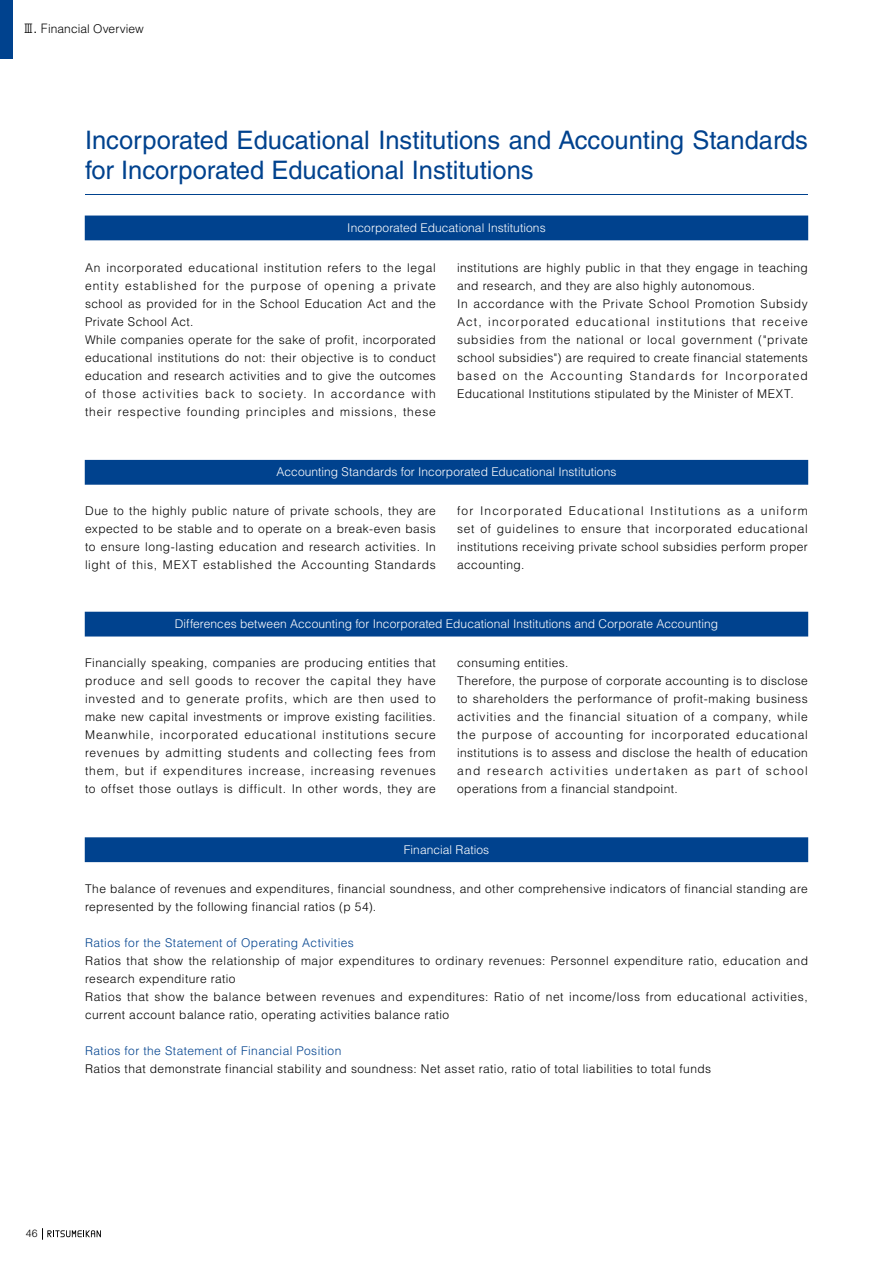
<style>
.page{position:relative;width:893px;height:1263px;background:#fff}
.page>*{position:absolute;margin:0;border:0;box-sizing:border-box;transform-origin:0 0}
.t1{font:25.5px/30px "Helvetica LT Std";color:#00428e}
.t2{font:300 12px/18px "Helvetica LT Std";letter-spacing:.04em;color:#000}
.t3{font:300 12px "Helvetica LT Std";letter-spacing:.005em;color:#fff}
.t4{font:300 12px "Helvetica LT Std";letter-spacing:.035em;color:#00428e}
.t5{font:300 12px "Helvetica LT Std";letter-spacing:.005em;color:#000}
.t6{font:300 10.5px "Helvetica LT Std";color:#000}
.s1{font-family:"UD Shin Go Pr 6"}
</style>
<div class="page">
<div style="left:0;top:0;width:13px;height:59px;background:#00428e"></div>
<svg style="left:42px;top:1228px;width:59px;height:12px"></svg>
<hr style="left:85px;top:194px;width:723px;height:1px;background:#00428e">
<div style="left:85px;top:216px;width:723px;height:24px;background:#00428e"></div>
<div style="left:85px;top:460px;width:723px;height:24px;background:#00428e"></div>
<div style="left:85px;top:612px;width:723px;height:24px;background:#00428e"></div>
<div style="left:85px;top:838px;width:723px;height:24px;background:#00428e"></div>
<div style="left:85px;top:837px;width:723px;height:25px;border:1px solid #00428e"></div>
<p class="t5" style="left:22px;top:21px;width:123px"><span class="s1">Ⅲ. F</span>inancial Overview</p>
<h1 class="t1" style="left:85px;top:125px;width:724px">Incorporated Educational Institutions and Accounting Standards for Incorporated Educational Institutions</h1>
<p class="t3" style="left:347px;top:220px;width:200px">Incorporated Educational Institutions</p>
<p class="t2" style="left:85px;top:259px;width:352px">An incorporated educational institution refers to the legal entity established for the purpose of opening a private school as provided for in the School Education Act and the Private School Act.<br>While companies operate for the sake of profit, incorporated educational institutions do not: their objective is to conduct education and research activities and to give the outcomes of those activities back to society. In accordance with their respective founding principles and missions, these</p>
<p class="t2" style="left:457px;top:259px;width:352px">institutions are highly public in that they engage in teaching and research, and they are also highly autonomous.<br>In accordance with the Private School Promotion Subsidy Act, incorporated educational institutions that receive subsidies from the national or local government ("private school subsidies") are required to create financial statements based on the Accounting Standards for Incorporated Educational Institutions stipulated by the Minister of MEXT.</p>
<p class="t3" style="left:276px;top:464px;width:342px">Accounting Standards for Incorporated Educational Institutions</p>
<p class="t2" style="left:85px;top:502px;width:352px;text-align:justify">Due to the highly public nature of private schools, they are expected to be stable and to operate on a break-even basis to ensure long-lasting education and research activities. In light of this, MEXT established the Accounting Standards</p>
<p class="t2" style="left:457px;top:502px;width:352px;text-align:justify">for Incorporated Educational Institutions as a uniform set of guidelines to ensure that incorporated educational institutions receiving private school subsidies perform proper accounting.</p>
<p class="t3" style="left:175px;top:616px;width:545px">Differences between Accounting for Incorporated Educational Institutions and Corporate Accounting</p>
<p class="t2" style="left:85px;top:654px;width:352px;text-align:justify">Financially speaking, companies are producing entities that produce and sell goods to recover the capital they have invested and to generate profits, which are then used to make new capital investments or improve existing facilities.<br>Meanwhile, incorporated educational institutions secure revenues by admitting students and collecting fees from them, but if expenditures increase, increasing revenues to offset those outlays is difficult. In other words, they are</p>
<p class="t2" style="left:457px;top:654px;width:352px">consuming entities.<br>Therefore, the purpose of corporate accounting is to disclose to shareholders the performance of profit-making business activities and the financial situation of a company, while the purpose of accounting for incorporated educational institutions is to assess and disclose the health of education and research activities undertaken as part of school operations from a financial standpoint.</p>
<p class="t3" style="left:404px;top:842px;width:87px">Financial Ratios</p>
<p class="t2" style="left:85px;top:879px;width:724px">The balance of revenues and expenditures, financial soundness, and other comprehensive indicators of financial standing are represented by the following financial ratios (p 54).</p>
<p class="t4" style="left:85px;top:935px;width:270px">Ratios for the Statement of Operating Activities</p>
<p class="t2" style="left:85px;top:951px;width:724px">Ratios that show the relationship of major expenditures to ordinary revenues: Personnel expenditure ratio, education and research expenditure ratio<br>Ratios that show the balance between revenues and expenditures: Ratio of net income/loss from educational activities, current account balance ratio, operating activities balance ratio</p>
<p class="t4" style="left:85px;top:1043px;width:258px">Ratios for the Statement of Financial Position</p>
<p class="t2" style="left:85px;top:1059px;width:628px">Ratios that demonstrate financial stability and soundness: Net asset ratio, ratio of total liabilities to total funds</p>
<p class="t6" style="left:26px;top:1227px;width:14px">46</p>
</div>
